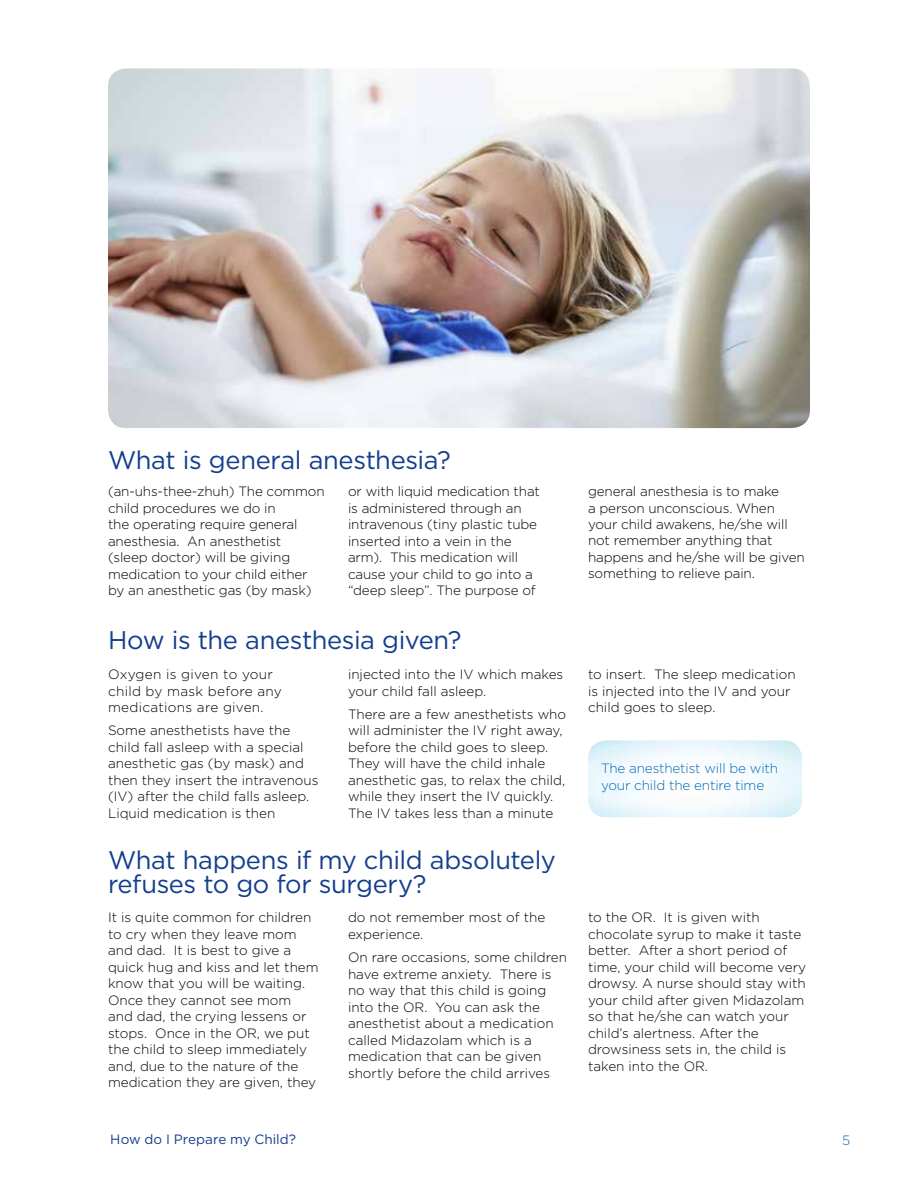
<style>
.page{position:relative;width:918px;height:1188px;background:#fff}
.page>*{position:absolute;margin:0;border:0;box-sizing:border-box;transform-origin:0 0}
.t1{font:25.5px/24px "Gotham";letter-spacing:-.015em;color:#133d8d}
.t2{font:300 13.5px/16.5px "Gotham";color:#000}
.t3{font:300 13.5px/16.5px "Gotham";letter-spacing:.02em;color:#000}
.t4{font:300 13.5px/16.5px "Gotham";letter-spacing:-.01em;color:#006bb6}
.t5{font:13.5px "Gotham";color:#133d8d}
</style>
<div class="page">
<img style="left:108px;top:68px;width:702px;height:360px">
<h1 class="t1" style="left:108px;top:448px;width:344px">What is general anesthesia?</h1>
<p class="t2" style="left:108px;top:483px;width:218px">(an-uhs-thee-zhuh) The common child procedures we do in<br>the operating require general anesthesia. An anesthetist<br>(sleep doctor) will be giving medication to your child either by an anesthetic gas (by mask)</p>
<p class="t2" style="left:348px;top:483px;width:193px">or with liquid medication that is administered through an intravenous (tiny plastic tube inserted into a vein in the arm). This medication will cause your child to go into a “deep sleep”. The purpose of</p>
<p class="t2" style="left:588px;top:483px;width:218px">general anesthesia is to make<br>a person unconscious. When your child awakens, he/she will not remember anything that happens and he/she will be given something to relieve pain.</p>
<h1 class="t1" style="left:108px;top:628px;width:355px">How is the anesthesia given?</h1>
<p class="t3" style="left:108px;top:666px;width:176px">Oxygen is given to your child by mask before any medications are given.</p>
<p class="t2" style="left:108px;top:722px;width:212px">Some anesthetists have the child fall asleep with a special anesthetic gas (by mask) and then they insert the intravenous (IV) after the child falls asleep.<br>Liquid medication is then</p>
<p class="t2" style="left:348px;top:666px;width:217px">injected into the IV which makes your child fall asleep.</p>
<p class="t2" style="left:348px;top:705px;width:220px">There are a few anesthetists who will administer the IV right away, before the child goes to sleep.<br>They will have the child inhale anesthetic gas, to relax the child, while they insert the IV quickly.<br>The IV takes less than a minute</p>
<h1 class="t1" style="left:108px;top:848px;width:449px">What happens if my child absolutely refuses to go for surgery?</h1>
<p class="t2" style="left:108px;top:909px;width:212px">It is quite common for children to cry when they leave mom and dad. It is best to give a quick hug and kiss and let them know that you will be waiting.<br>Once they cannot see mom and dad, the crying lessens or stops. Once in the OR, we put the child to sleep immediately and, due to the nature of the medication they are given, they</p>
<p class="t2" style="left:348px;top:909px;width:199px">do not remember most of the experience.</p>
<p class="t2" style="left:348px;top:949px;width:221px">On rare occasions, some children have extreme anxiety. There is no way that this child is going into the OR. You can ask the anesthetist about a medication called Midazolam which is a medication that can be given shortly before the child arrives</p>
<p class="t2" style="left:588px;top:666px;width:209px">to insert. The sleep medication is injected into the IV and your child goes to sleep.</p>
<p class="t4" style="left:601px;top:760px;width:179px">The anesthetist will be with your child the entire time</p>
<p class="t2" style="left:588px;top:909px;width:220px">to the OR. It is given with chocolate syrup to make it taste better. After a short period of time, your child will become very drowsy. A nurse should stay with your child after given Midazolam so that he/she can watch your child’s alertness. After the drowsiness sets in, the child is taken into the OR.</p>
<p class="t5" style="left:110px;top:1132px;width:187px">How do I Prepare my Child?</p>
<p class="t4" style="left:842px;top:1131px;width:10px">5</p>
</div>
